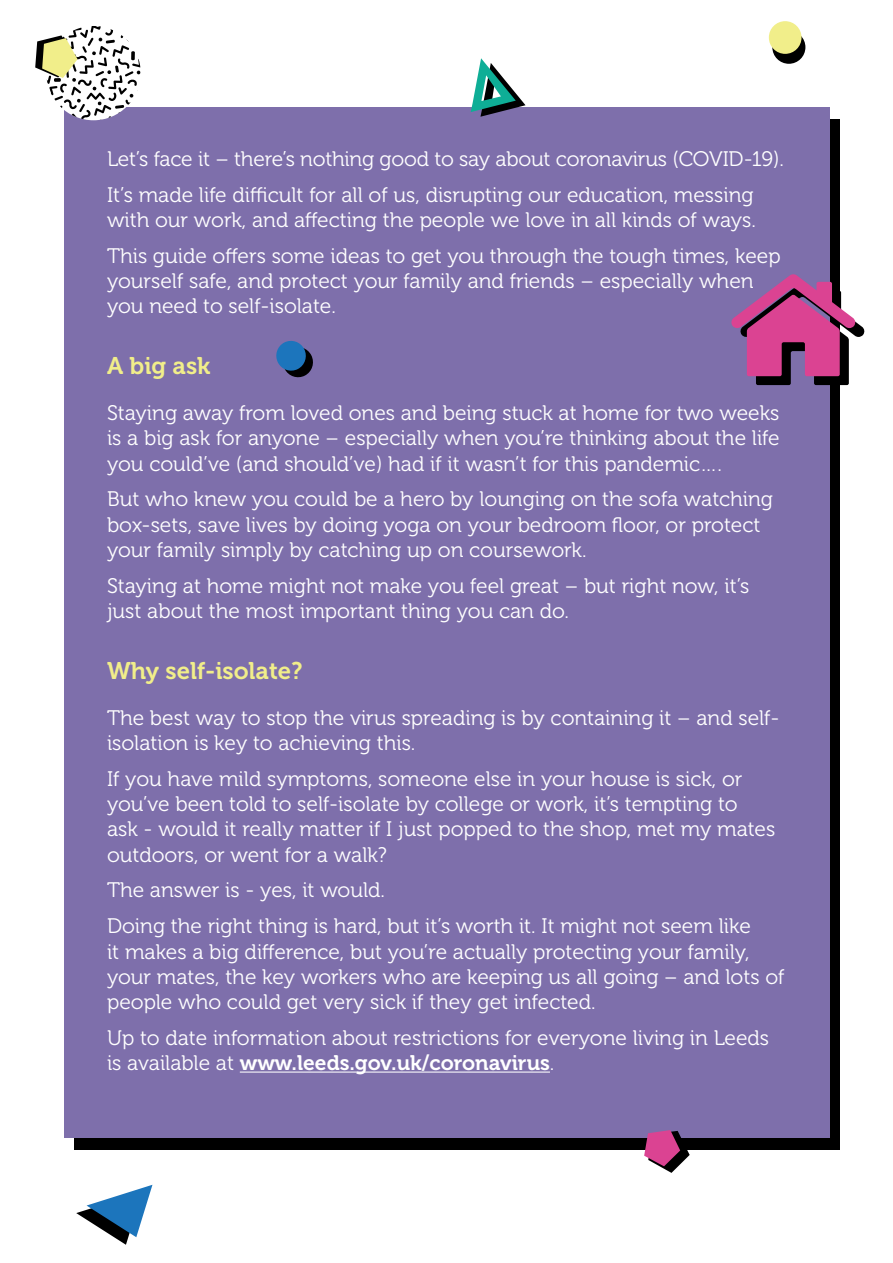
<style>
.page{position:relative;width:893px;height:1263px;background:#fff}
.page>*{position:absolute;margin:0;border:0;box-sizing:border-box;transform-origin:0 0}
.t1{font:24px "Museo 700";color:#f1ee8a}
.t2{font:21px/25.2px "Museo 300";color:#fff}
.t3{font:21px "Museo 700";color:#fff}
.s1{font-family:"Museo 300"}
</style>
<div class="page">
<div style="left:75px;top:119px;width:765px;height:1031px;background:#000"></div>
<div style="left:65px;top:107px;width:765px;height:1031px;background:#7e6fab"></div>
<hr style="left:240px;top:1071px;width:310px;height:1px;background:#fff">
<svg style="left:731px;top:274px;width:134px;height:111px"></svg>
<div style="left:772px;top:31px;width:33px;height:33px;background:#000;border-radius:50%"></div>
<div style="left:769px;top:21px;width:32px;height:33px;background:#f1ee8a;border-radius:50%"></div>
<svg style="left:76px;top:1185px;width:76px;height:60px"></svg>
<svg style="left:644px;top:1130px;width:46px;height:43px"></svg>
<svg style="left:471px;top:58px;width:54px;height:59px"></svg>
<svg style="left:35px;top:26px;width:106px;height:95px"></svg>
<svg style="left:276px;top:341px;width:37px;height:37px"></svg>
<p class="t2" style="left:107px;top:141px;width:678px;line-height:35.8px">Let’s face it – there’s nothing good to say about coronavirus (COVID-19).<br>It’s made life difficult for all of us, disrupting our education, messing</p>
<p class="t2" style="left:107px;top:202px;width:675px;line-height:35.8px">with our work, and affecting the people we love in all kinds of ways.<br>This guide offers some ideas to get you through the tough times, keep</p>
<p class="t2" style="left:107px;top:268px;width:648px">yourself safe, and protect your family and friends – especially when you need to self-isolate.</p>
<p class="t1" style="left:107px;top:352px;width:105px">A big ask</p>
<p class="t2" style="left:107px;top:401px;width:674px;text-align:justify">Staying away from loved ones and being stuck at home for two weeks is a big ask for anyone – especially when you’re thinking about the life you could’ve (and should’ve) had if it wasn’t for this pandemic….</p>
<p class="t2" style="left:107px;top:487px;width:668px">But who knew you could be a hero by lounging on the sofa watching box-sets, save lives by doing yoga on your bedroom floor, or protect your family simply by catching up on coursework.</p>
<p class="t2" style="left:107px;top:573px;width:644px">Staying at home might not make you feel great – but right now, it’s just about the most important thing you can do.</p>
<p class="t1" style="left:107px;top:657px;width:197px">Why self-isolate?</p>
<p class="t2" style="left:107px;top:706px;width:674px">The best way to stop the virus spreading is by containing it – and self&shy;isolation is key to achieving this.</p>
<p class="t2" style="left:107px;top:767px;width:670px">If you have mild symptoms, someone else in your house is sick, or you’ve been told to self-isolate by college or work, it’s tempting to<br>ask - would it really matter if I just popped to the shop, met my mates outdoors, or went for a walk?</p>
<p class="t2" style="left:107px;top:873px;width:645px;line-height:35.8px">The answer is - yes, it would.<br>Doing the right thing is hard, but it’s worth it. It might not seem like</p>
<p class="t2" style="left:107px;top:939px;width:679px">it makes a big difference, but you’re actually protecting your family, your mates, the key workers who are keeping us all going – and lots of people who could get very sick if they get infected.</p>
<p class="t2" style="left:107px;top:1025px;width:664px">Up to date information about restrictions for everyone living in Leeds</p>
<p class="t3" style="left:107px;top:1051px;width:449px"><span class="s1">is available at</span> www.leeds.gov.uk/coronavirus<span class="s1">.</span></p>
</div>
